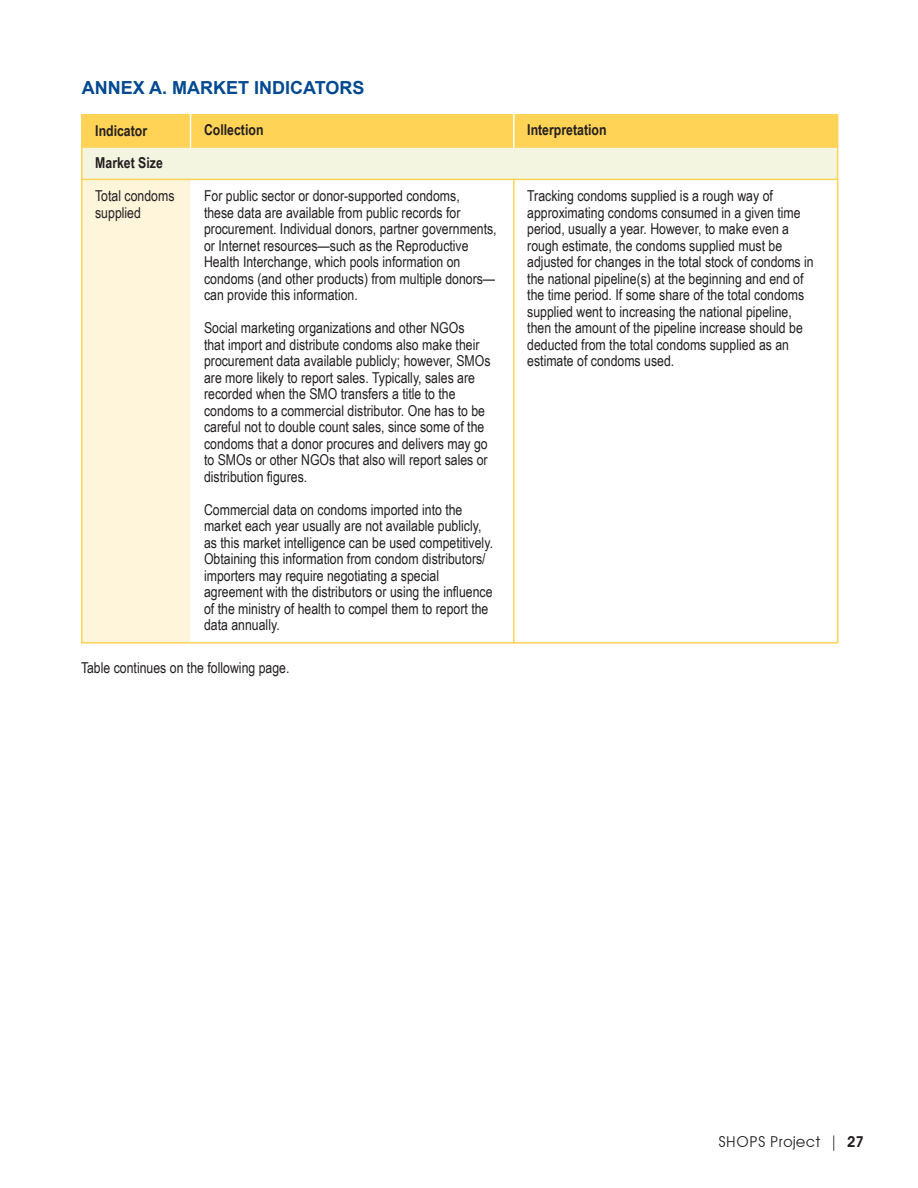
<style>
.page{position:relative;width:918px;height:1188px;background:#fff}
.page>*{position:absolute;margin:0;border:0;box-sizing:border-box;transform-origin:0 0}
.t1{font:700 18px "Arial";color:#014990}
.t2{font:15px/16.5px "Arial Narrow";color:#231f20}
.t3{font:700 15px "Arial Narrow";color:#231f20}
.t4{font:15px "Avant Garde";color:#231f20}
.s1{font-weight:600}
</style>
<div class="page">
<div style="left:82px;top:147px;width:756px;height:32px;background:#f3f5e1"></div>
<div style="left:82px;top:179px;width:108px;height:464px;background:#fef5db"></div>
<div style="left:82px;top:114px;width:756px;height:32px;background:#fed356"></div>
<hr style="left:513px;top:180px;width:2px;height:464px;background:#fed356">
<hr style="left:81px;top:146px;width:756px;height:2px;background:#fed356">
<hr style="left:81px;top:114px;width:1px;height:530px;background:#fed356">
<hr style="left:837px;top:114px;width:1px;height:530px;background:#fed356">
<hr style="left:513px;top:114px;width:2px;height:34px;background:#fff">
<hr style="left:190px;top:114px;width:1px;height:34px;background:#fff">
<hr style="left:82px;top:642px;width:756px;height:2px;background:#fed356">
<hr style="left:82px;top:179px;width:756px;height:1px;background:#fed356">
<p class="t1" style="left:82px;top:76px;width:284px">ANNEX A. MARKET INDICATORS</p>
<p class="t3" style="left:95px;top:119px;width:53px">Indicator</p>
<p class="t3" style="left:204px;top:119px;width:61px">Collection</p>
<p class="t3" style="left:527px;top:119px;width:81px">Interpretation</p>
<p class="t3" style="left:95px;top:152px;width:69px">Market Size</p>
<p class="t2" style="left:95px;top:187px;width:81px">Total condoms supplied</p>
<p class="t2" style="left:204px;top:187px;width:294px">For public sector or donor-supported condoms,<br>these data are available from public records for procurement. Individual donors, partner governments, or Internet resources—such as the Reproductive Health Interchange, which pools information on condoms (and other products) from multiple donors— can provide this information.</p>
<p class="t2" style="left:204px;top:319px;width:288px">Social marketing organizations and other NGOs<br>that import and distribute condoms also make their procurement data available publicly; however, SMOs are more likely to report sales. Typically, sales are recorded when the SMO transfers a title to the condoms to a commercial distributor. One has to be careful not to double count sales, since some of the condoms that a donor procures and delivers may go to SMOs or other NGOs that also will report sales or distribution figures.</p>
<p class="t2" style="left:204px;top:501px;width:291px">Commercial data on condoms imported into the market each year usually are not available publicly, as this market intelligence can be used competitively.<br>Obtaining this information from condom distributors/ importers may require negotiating a special agreement with the distributors or using the influence of the ministry of health to compel them to report the data annually.</p>
<p class="t2" style="left:81px;top:659px;width:210px">Table continues on the following page.</p>
<p class="t2" style="left:527px;top:187px;width:288px">Tracking condoms supplied is a rough way of approximating condoms consumed in a given time period, usually a year. However, to make even a rough estimate, the condoms supplied must be adjusted for changes in the total stock of condoms in the national pipeline(s) at the beginning and end of the time period. If some share of the total condoms supplied went to increasing the national pipeline, then the amount of the pipeline increase should be deducted from the total condoms supplied as an estimate of condoms used.</p>
<p class="t4" style="left:718px;top:1132px;width:147px">SHOPS Project | <span class="s1">27</span></p>
</div>
